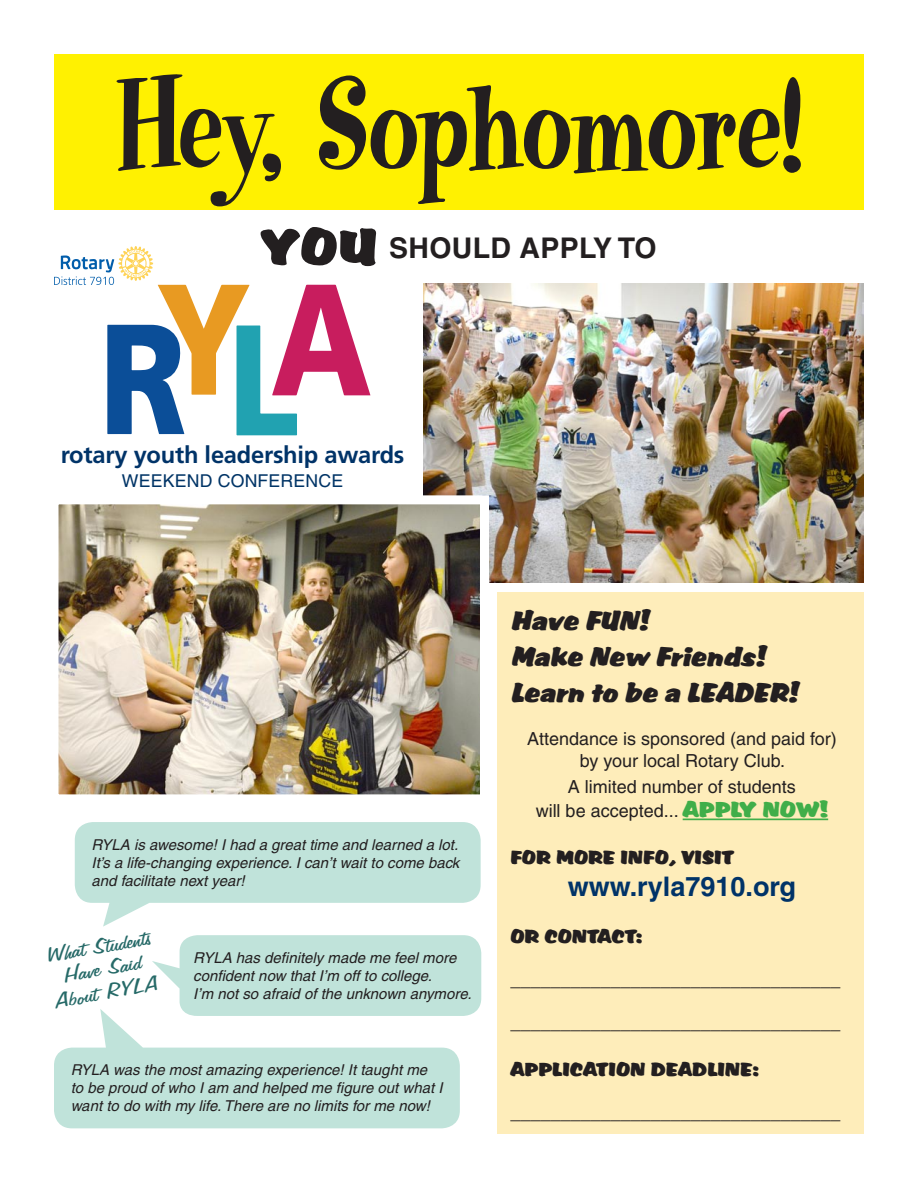
<style>
.page{position:relative;width:918px;height:1188px;background:#fff}
.page>*{position:absolute;margin:0;border:0;box-sizing:border-box;transform-origin:0 0}
.t1{font:135px "Heatwave";letter-spacing:-.02em;color:#231f20;scale:.9 1}
.t2{font:italic 30px/36px "Albert";color:#231f20;scale:.9 1}
.t3{font:700 28.5px "Helvetica";letter-spacing:.01em;color:#231f20}
.t4{font:700 27px "Helvetica";color:#003368}
.t5{font:24px/23.2px "Freehand 575 BT Regular B";color:#266a68;text-align:center;scale:1.33 1}
.t6{font:700 23.7px "Frutiger";letter-spacing:-.01em;color:#003368}
.t7{font:21px "Albert";color:#231f20}
.t8{font:18px/21.6px "Helvetica";color:#231f20;text-align:center}
.t9{font:17.7px "Helvetica";letter-spacing:.01em;color:#003466}
.t10{font:italic 15px/18px "Helvetica";color:#231f20}
.s1{font-family:"Albert";font-weight:400;font-size:55.5px}
.s2{font-family:"Albert";font-size:24px;color:#40ae49}
</style>
<div class="page">
<div style="left:498px;top:593px;width:366px;height:541px;background:#feedba"></div>
<div style="left:54px;top:54px;width:810px;height:155px;background:#fff101"></div>
<img style="left:423px;top:284px;width:441px;height:299px">
<img style="left:60px;top:505px;width:419px;height:288px">
<div style="left:50px;top:495px;width:439px;height:308px;border:9px solid #fff"></div>
<hr style="left:683px;top:819px;width:145px;height:1px;background:#40ae49">
<svg style="left:75px;top:822px;width:406px;height:105px"></svg>
<svg style="left:152px;top:935px;width:329px;height:81px;background:#c5e5dc"></svg>
<svg style="left:54px;top:1009px;width:406px;height:119px;fill:#c0e3da"></svg>
<svg style="left:54px;top:246px;width:316px;height:189px"></svg>
<h1 class="t1" style="left:115px;top:45px;width:766px">Hey, Sophomore!</h1>
<h3 class="t3" style="left:261px;top:231px;width:397px"><span class="s1">YOU</span> SHOULD APPLY TO</h3>
<h3 class="t6" style="left:61px;top:441px;width:345px">rotary youth leadership awards</h3>
<p class="t9" style="left:122px;top:470px;width:223px">WEEKEND CONFERENCE</p>
<p class="t10" style="left:92px;top:835px;width:369px;text-align:justify">RYLA is awesome! I had a great time and learned a lot.<br>It’s a life-changing experience. I can’t wait to come back and facilitate next year!</p>
<h3 class="t5" style="left:45px;top:944px;width:82px;rotate:-10deg">What Students<br>Have Said<br>About RYLA</h3>
<p class="t10" style="left:193px;top:949px;width:280px">RYLA has definitely made me feel more confident now that I’m off to college.<br>I’m not so afraid of the unknown anymore.</p>
<p class="t10" style="left:71px;top:1061px;width:373px">RYLA was the most amazing experience! It taught me to be proud of who I am and helped me figure out what I want to do with my life. There are no limits for me now!</p>
<h2 class="t2" style="left:510px;top:601px;width:320px">Have FUN!<br>Make New Friends!<br>Learn to be a LEADER!</h2>
<p class="t8" style="left:527px;top:728px;width:311px">Attendance is sponsored (and paid for) by your local Rotary Club.</p>
<p class="t8" style="left:536px;top:774px;width:294px;line-height:24.3px">A limited number of students<br>will be accepted... <span class="s2">APPLY NOW!</span></p>
<h3 class="t7" style="left:510px;top:844px;width:225px">FOR MORE INFO, VISIT</h3>
<h3 class="t4" style="left:568px;top:870px;width:230px">www.ryla7910.org</h3>
<h3 class="t7" style="left:510px;top:923px;width:134px">OR CONTACT:</h3>
<p class="t8" style="left:510px;top:969px;width:332px">_________________________________</p>
<p class="t8" style="left:510px;top:1012px;width:332px">_________________________________</p>
<h3 class="t7" style="left:510px;top:1057px;width:250px">APPLICATION DEADLINE:</h3>
<p class="t8" style="left:510px;top:1102px;width:332px">_________________________________</p>
</div>
